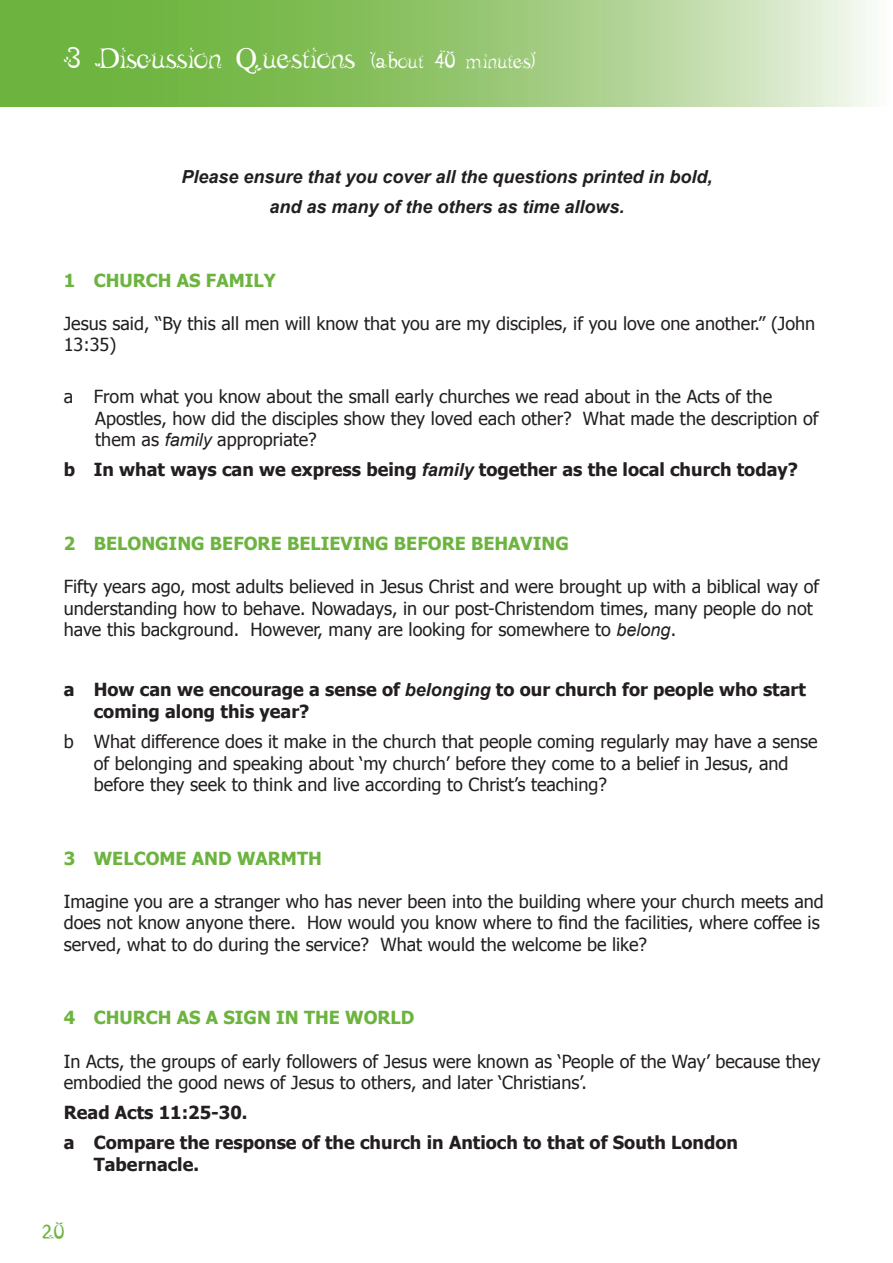
<style>
.page{position:relative;width:893px;height:1263px;background:#fff}
.page>*{position:absolute;margin:0;border:0;box-sizing:border-box;transform-origin:0 0}
.t1{font:30px "leaf 1";color:#fff}
.t2{font:21px "leaf 1";color:#6cb43f}
.t3{font:18px/21.6px "Tahoma";color:#231f20}
.t4{font:700 18px/21.6px "Tahoma";color:#231f20}
.t5{font:700 18px "Tahoma";color:#6cb43f}
.t6{font:italic 700 18px/30.2px "Arial";color:#231f20;text-align:center}
.s1{font-size:21px}
.s2{font-family:"Arial";font-style:italic}
</style>
<div class="page">
<svg style="left:0;top:0;width:872px;height:106px;background:#9ac978"></svg>
<h1 class="t1" style="left:64px;top:43px;width:474px">3 Discussion Questions <span class="s1">(about 40 minutes)</span></h1>
<p class="t6" style="left:181px;top:162px;width:533px">Please ensure that you cover all the questions printed in bold, and as many of the others as time allows.</p>
<p class="t5" style="left:64px;top:267px;width:214px">1 CHURCH AS FAMILY</p>
<p class="t3" style="left:64px;top:312px;width:753px">Jesus said, “By this all men will know that you are my disciples, if you love one another.” (John<br>13:35)</p>
<p class="t3" style="left:95px;top:385px;width:725px;text-indent:-32px">a From what you know about the small early churches we read about in the Acts of the<br>Apostles, how did the disciples show they loved each other? What made the description of them as <span class="s2">family</span> appropriate?</p>
<p class="t4" style="left:64px;top:458px;width:736px">b In what ways can we express being <span class="s2">family</span> together as the local church today?</p>
<p class="t5" style="left:64px;top:530px;width:506px">2 BELONGING BEFORE BELIEVING BEFORE BEHAVING</p>
<p class="t3" style="left:64px;top:575px;width:757px">Fifty years ago, most adults believed in Jesus Christ and were brought up with a biblical way of understanding how to behave. Nowadays, in our post-Christendom times, many people do not have this background. However, many are looking for somewhere to <span class="s2">belong</span>.</p>
<p class="t4" style="left:94px;top:678px;width:713px;text-indent:-30px">a How can we encourage a sense of <span class="s2">belonging</span> to our church for people who start coming along this year?</p>
<p class="t3" style="left:94px;top:730px;width:725px;text-indent:-30px">b What difference does it make in the church that people coming regularly may have a sense of belonging and speaking about ‘my church’ before they come to a belief in Jesus, and before they seek to think and live according to Christ’s teaching?</p>
<p class="t5" style="left:64px;top:845px;width:260px">3 WELCOME AND WARMTH</p>
<p class="t3" style="left:64px;top:890px;width:762px">Imagine you are a stranger who has never been into the building where your church meets and does not know anyone there. How would you know where to find the facilities, where coffee is served, what to do during the service? What would the welcome be like?</p>
<p class="t5" style="left:64px;top:1005px;width:352px">4 CHURCH AS A SIGN IN THE WORLD</p>
<p class="t3" style="left:64px;top:1049px;width:758px">In Acts, the groups of early followers of Jesus were known as ‘People of the Way’ because they embodied the good news of Jesus to others, and later ‘Christians’.</p>
<p class="t4" style="left:64px;top:1096px;width:676px;line-height:30.2px">Read Acts 11:25-30.<br>a Compare the response of the church in Antioch to that of South London</p>
<p class="t4" style="left:94px;top:1152px;width:107px">Tabernacle.</p>
<p class="t2" style="left:43px;top:1220px;width:23px">20</p>
</div>
